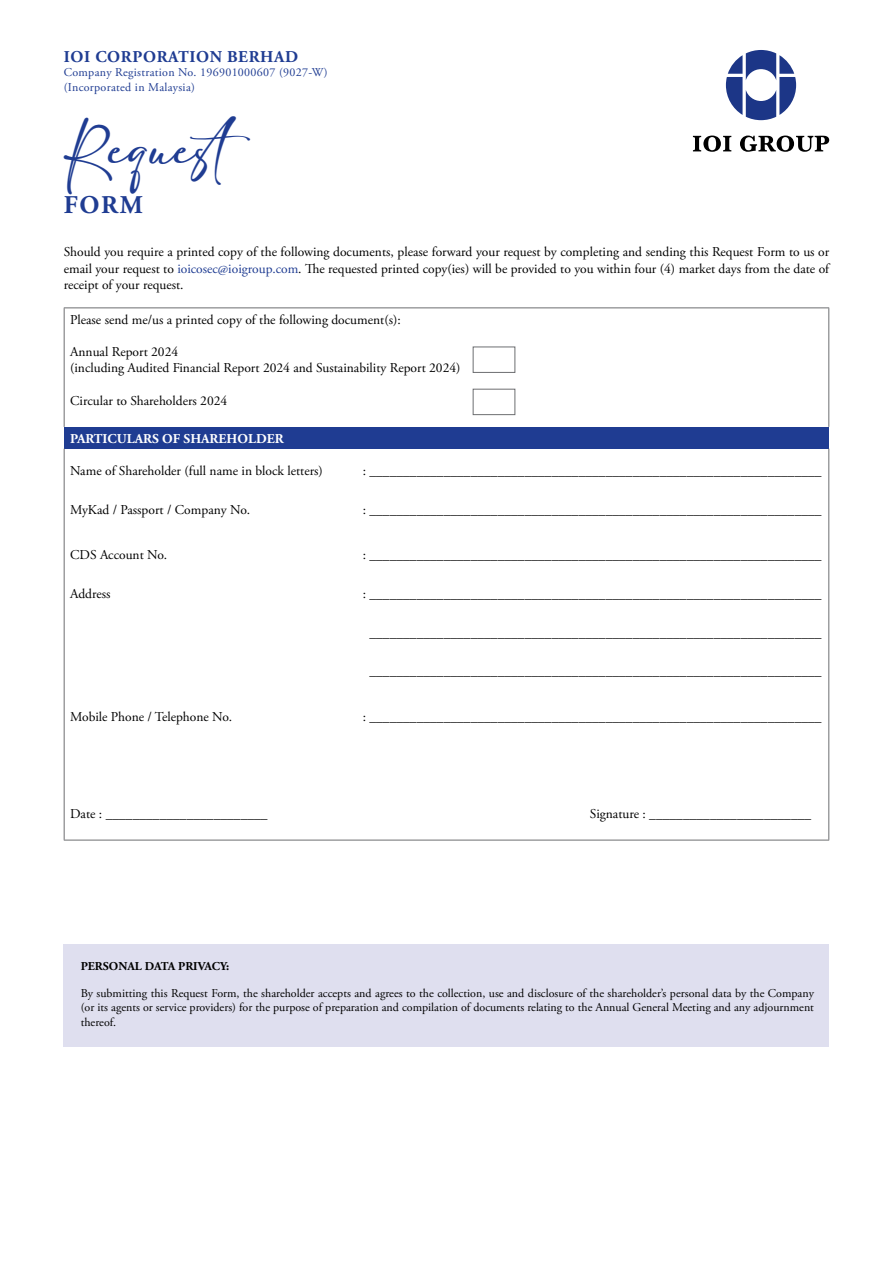
<style>
.page{position:relative;width:893px;height:1263px;background:#fff}
.page>*{position:absolute;margin:0;border:0;box-sizing:border-box;transform-origin:0 0}
.t1{font:39px "adelia";color:#1f3c92}
.t2{font:700 25.5px "Adobe Garamond Pro";color:#1f3c92}
.t3{font:700 16.5px "Adobe Garamond Pro";letter-spacing:.04em;color:#1f3c92}
.t4{font:13.5px/16.2px "Adobe Garamond Pro";color:#000}
.t5{font:700 13.5px "Adobe Garamond Pro";color:#fff}
.t6{font:12px/14.4px "Adobe Garamond Pro";color:#000;text-align:justify}
.t7{font:12px/14.4px "Adobe Garamond Pro";letter-spacing:.025em;color:#1f3c92}
.t8{font:700 12px "Adobe Garamond Pro";color:#000}
.s1{color:#1f3c92}
</style>
<div class="page">
<div style="left:64px;top:427px;width:765px;height:22px;background:#1f3c92"></div>
<hr style="left:64px;top:307px;width:765px;height:1px;background:#6d6e71">
<hr style="left:64px;top:308px;width:1px;height:119px;background:#6d6e71">
<hr style="left:828px;top:308px;width:1px;height:119px;background:#6d6e71">
<hr style="left:64px;top:449px;width:1px;height:391px;background:#6d6e71">
<hr style="left:828px;top:449px;width:1px;height:391px;background:#6d6e71">
<hr style="left:64px;top:840px;width:765px;height:1px;background:#6d6e71">
<svg style="left:693px;top:136px;width:38px;height:16px"></svg>
<svg style="left:740px;top:136px;width:89px;height:16px"></svg>
<svg style="left:726px;top:50px;width:70px;height:70px"></svg>
<div style="left:473px;top:347px;width:42px;height:26px;border:1px solid #6d6e71"></div>
<div style="left:473px;top:389px;width:42px;height:26px;border:1px solid #6d6e71"></div>
<div style="left:64px;top:944px;width:765px;height:102px;background:#dfdfef"></div>
<p class="t3" style="left:64px;top:47px;width:236px">IOI CORPORATION BERHAD</p>
<p class="t7" style="left:64px;top:66px;width:265px">Company Registration No. 196901000607 (9027-W) (Incorporated in Malaysia)</p>
<h1 class="t1" style="left:64px;top:129px;width:197px">Request</h1>
<h2 class="t2" style="left:64px;top:191px;width:81px">FORM</h2>
<p class="t4" style="left:64px;top:245px;width:767px;text-align:justify">Should you require a printed copy of the following documents, please forward your request by completing and sending this Request Form to us or email your request to <span class="s1">ioicosec@ioigroup.com</span>. The requested printed copy(ies) will be provided to you within four (4) market days from the date of receipt of your request.</p>
<p class="t4" style="left:70px;top:312px;width:332px">Please send me/us a printed copy of the following document(s):</p>
<p class="t4" style="left:70px;top:344px;width:392px">Annual Report 2024<br>(including Audited Financial Report 2024 and Sustainability Report 2024)</p>
<p class="t4" style="left:70px;top:393px;width:159px">Circular to Shareholders 2024</p>
<p class="t5" style="left:70px;top:430px;width:215px">PARTICULARS OF SHAREHOLDER</p>
<p class="t4" style="left:70px;top:463px;width:254px">Name of Shareholder (full name in block letters)</p>
<p class="t4" style="left:363px;top:463px;width:461px">: ___________________________________________________________________</p>
<p class="t4" style="left:70px;top:502px;width:181px">MyKad / Passport / Company No.</p>
<p class="t4" style="left:363px;top:502px;width:461px">: ___________________________________________________________________</p>
<p class="t4" style="left:70px;top:547px;width:98px">CDS Account No.</p>
<p class="t4" style="left:363px;top:547px;width:461px">: ___________________________________________________________________</p>
<p class="t4" style="left:70px;top:586px;width:42px">Address</p>
<p class="t4" style="left:363px;top:586px;width:461px">: ___________________________________________________________________</p>
<p class="t4" style="left:369px;top:625px;width:454px">___________________________________________________________________</p>
<p class="t4" style="left:369px;top:664px;width:454px">___________________________________________________________________</p>
<p class="t4" style="left:70px;top:709px;width:164px">Mobile Phone / Telephone No.</p>
<p class="t4" style="left:363px;top:709px;width:461px">: ___________________________________________________________________</p>
<p class="t4" style="left:70px;top:806px;width:199px">Date : ________________________</p>
<p class="t4" style="left:590px;top:806px;width:223px">Signature : ________________________</p>
<p class="t8" style="left:81px;top:959px;width:150px">PERSONAL DATA PRIVACY:</p>
<p class="t6" style="left:81px;top:986px;width:735px">By submitting this Request Form, the shareholder accepts and agrees to the collection, use and disclosure of the shareholder’s personal data by the Company (or its agents or service providers) for the purpose of preparation and compilation of documents relating to the Annual General Meeting and any adjournment thereof.</p>
</div>
